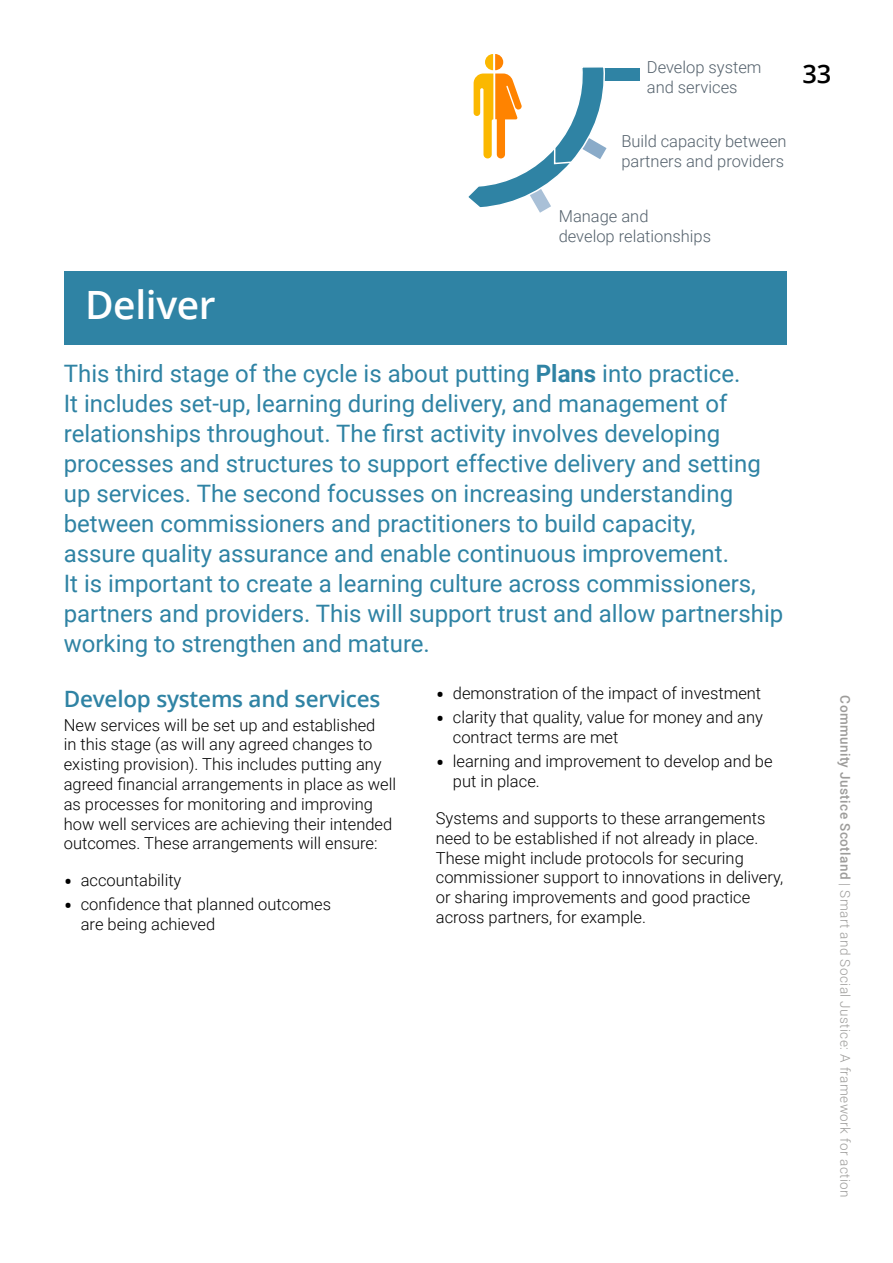
<style>
.page{position:relative;width:893px;height:1263px;background:#fff}
.page>*{position:absolute;margin:0;border:0;box-sizing:border-box;transform-origin:0 0}
.t1{font:600 39px "Open Sans";letter-spacing:-.01em;color:#fff}
.t2{font:600 25.5px "Open Sans";color:#000}
.t3{font:24px/30px "Roboto";color:#2f83a4}
.t4{font:600 22.5px "Open Sans";letter-spacing:-.01em;color:#2f83a4}
.t5{font:300 16.5px/19.8px "Roboto";color:#000}
.t6{font:300 16.5px/19.8px "Roboto";color:#54616c}
.t7{font:300 13.5px "Roboto";letter-spacing:.03em;color:#9d9c9a}
.s1{font-weight:700}
.s2{font-size:27px}
.s3{font-weight:500}
</style>
<div class="page">
<div style="left:64px;top:271px;width:723px;height:73px;background:#2f83a4"></div>
<div style="left:583px;top:68px;width:56px;height:12px;background:#2f83a4"></div>
<svg style="left:468px;top:54px;width:138px;height:159px"></svg>
<p class="t6" style="left:647px;top:57px;width:116px">Develop system and services</p>
<h1 class="t1" style="left:85px;top:278px;width:132px">Deliver</h1>
<p class="t6" style="left:621px;top:131px;width:167px">Build capacity between partners and providers</p>
<p class="t6" style="left:559px;top:206px;width:154px">Manage and<br>develop relationships</p>
<p class="t3" style="left:64px;top:357px;width:721px">This third stage of the cycle is about putting <span class="s1">Plans</span> into practice.<br>It includes set-up, learning during delivery, and management of relationships throughout. The first activity involves developing processes and structures to support effective delivery and setting up services. The second focusses on increasing understanding between commissioners and practitioners to build capacity,<br>assure quality assurance and enable continuous improvement.<br>It is important to create a learning culture across commissioners, partners and providers. This will support trust and allow partnership working to strengthen and mature.</p>
<h3 class="t4" style="left:64px;top:683px;width:318px">Develop systems and services</h3>
<p class="t5" style="left:64px;top:714px;width:334px">New services will be set up and established<br>in this stage (as will any agreed changes to existing provision). This includes putting any agreed financial arrangements in place as well as processes for monitoring and improving how well services are achieving their intended outcomes. These arrangements will ensure:</p>
<p class="t5" style="left:64px;top:870px;width:119px"><span class="s2">•</span> accountability</p>
<p class="t5" style="left:81px;top:894px;width:252px;text-indent:-17px"><span class="s2">•</span> confidence that planned outcomes are being achieved</p>
<p class="t5" style="left:436px;top:683px;width:327px"><span class="s2">•</span> demonstration of the impact of investment</p>
<p class="t5" style="left:453px;top:707px;width:312px;text-indent:-17px"><span class="s2">•</span> clarity that quality, value for money and any contract terms are met</p>
<p class="t5" style="left:453px;top:751px;width:321px;text-indent:-17px"><span class="s2">•</span> learning and improvement to develop and be put in place.</p>
<p class="t5" style="left:436px;top:807px;width:349px">Systems and supports to these arrangements need to be established if not already in place.<br>These might include protocols for securing commissioner support to innovations in delivery, or sharing improvements and good practice across partners, for example.</p>
<h2 class="t2" style="left:802px;top:56px;width:31px">33</h2>
<p class="t7" style="left:855px;top:695px;width:504px;rotate:90deg"><span class="s3">Community Justice Scotland</span> | Smart and Social Justice: A framework for action</p>
</div>
